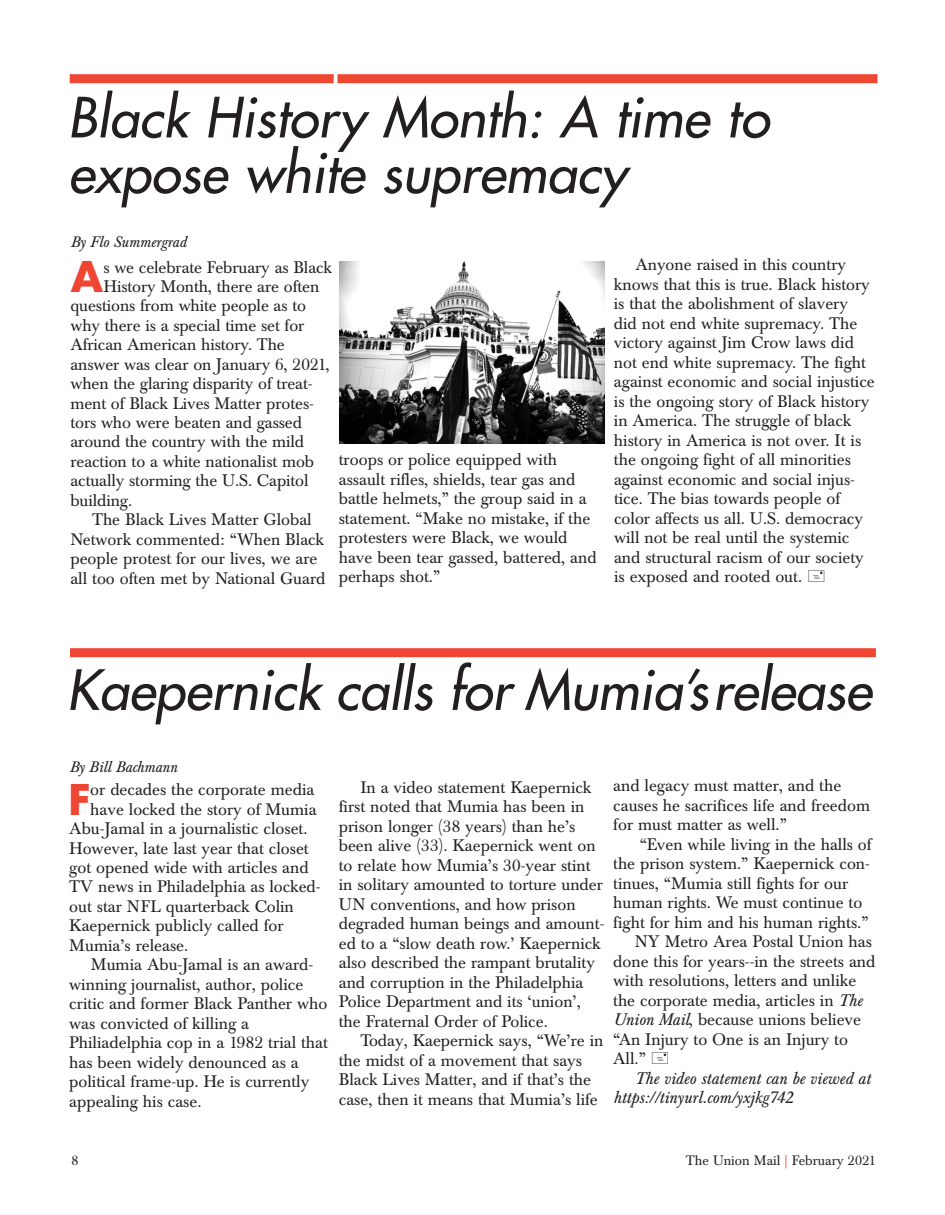
<style>
.page{position:relative;width:945px;height:1215px;background:#fff}
.page>*{position:absolute;margin:0;border:0;box-sizing:border-box;transform-origin:0 0}
.t1{font:italic 54px/55.5px "Futura";color:#231f20}
.t2{font:700 41.25px "Futura";color:#ef4633}
.t3{font:16.5px/19.5px "Baskerville BE";color:#231f20}
.t4{font:italic 16.5px/19.5px "Baskerville BE";color:#231f20}
.t5{font:italic 15px "Baskerville BE";color:#231f20}
.t6{font:13.5px "Baskerville BE";color:#231f20}
.s1{font-style:italic}
.s2{color:#ef4633}
</style>
<div class="page">
<div style="left:338px;top:74px;width:540px;height:9px;background:#ef4633"></div>
<div style="left:70px;top:74px;width:264px;height:9px;background:#ef4633"></div>
<div style="left:70px;top:648px;width:806px;height:9px;background:#ef4633"></div>
<img style="left:340px;top:262px;width:265px;height:181px">
<h1 class="t1" style="left:68px;top:93px;width:703px">Black History Month: A time to expose white supremacy</h1>
<p class="t5" style="left:70px;top:236px;width:117px">By Flo Summergrad</p>
<h2 class="t2" style="left:71px;top:247px;width:35px">A</h2>
<p class="t3" style="left:103px;top:259px;width:230px">s we celebrate February as Black</p>
<p class="t3" style="left:103px;top:278px;width:217px">History Month, there are often</p>
<p class="t3" style="left:70px;top:298px;width:237px">questions from white people as to</p>
<p class="t3" style="left:70px;top:317px;width:235px">why there is a special time set for</p>
<p class="t3" style="left:70px;top:337px;width:216px">African American history. The</p>
<p class="t3" style="left:70px;top:356px;width:261px">answer was clear on January 6, 2021,</p>
<p class="t3" style="left:70px;top:376px;width:244px">when the glaring disparity of treat-</p>
<p class="t3" style="left:70px;top:395px;width:245px">ment of Black Lives Matter protes-</p>
<p class="t3" style="left:70px;top:414px;width:233px">tors who were beaten and gassed</p>
<p class="t3" style="left:70px;top:434px;width:235px">around the country with the mild</p>
<p class="t3" style="left:70px;top:453px;width:245px">reaction to a white nationalist mob</p>
<p class="t3" style="left:70px;top:473px;width:240px">actually storming the U.S. Capitol</p>
<p class="t3" style="left:70px;top:492px;width:63px">building.</p>
<p class="t3" style="left:92px;top:512px;width:221px">The Black Lives Matter Global</p>
<p class="t3" style="left:70px;top:531px;width:255px">Network commented: “When Black</p>
<p class="t3" style="left:70px;top:551px;width:249px">people protest for our lives, we are</p>
<p class="t3" style="left:70px;top:570px;width:257px">all too often met by National Guard</p>
<p class="t3" style="left:339px;top:452px;width:259px">troops or police equipped with assault rifles, shields, tear gas and battle helmets,” the group said in a statement. “Make no mistake, if the protesters were Black, we would have been tear gassed, battered, and perhaps shot.”</p>
<p class="t3" style="left:614px;top:257px;width:263px;text-indent:22px">Anyone raised in this country knows that this is true. Black history is that the abolishment of slavery did not end white supremacy. The victory against Jim Crow laws did not end white supremacy. The fight against economic and social injustice is the ongoing story of Black history in America. The struggle of black history in America is not over. It is the ongoing fight of all minorities against economic and social injus&shy;tice. The bias towards people of color affects us all. U.S. democracy will not be real until the systemic and structural racism of our society is exposed and rooted out.</p>
<h1 class="t1" style="left:66px;top:666px;width:806px">Kaepernick calls for Mumia’srelease</h1>
<p class="t5" style="left:70px;top:761px;width:109px">By Bill Bachmann</p>
<h2 class="t2" style="left:68px;top:769px;width:24px">F</h2>
<p class="t3" style="left:90px;top:782px;width:226px">or decades the corporate media</p>
<p class="t3" style="left:90px;top:801px;width:228px">have locked the story of Mumia</p>
<p class="t3" style="left:69px;top:821px;width:240px">Abu-Jamal in a journalistic closet.</p>
<p class="t3" style="left:69px;top:840px;width:241px">However, late last year that closet</p>
<p class="t3" style="left:69px;top:859px;width:241px">got opened wide with articles and</p>
<p class="t3" style="left:69px;top:879px;width:253px">TV news in Philadelphia as locked-</p>
<p class="t3" style="left:69px;top:898px;width:226px">out star NFL quarterback Colin</p>
<p class="t3" style="left:69px;top:918px;width:216px">Kaepernick publicly called for</p>
<p class="t3" style="left:69px;top:937px;width:121px">Mumia’s release.</p>
<p class="t3" style="left:91px;top:957px;width:224px">Mumia Abu-Jamal is an award-</p>
<p class="t3" style="left:69px;top:976px;width:236px">winning journalist, author, police</p>
<p class="t3" style="left:69px;top:996px;width:259px">critic and former Black Panther who</p>
<p class="t3" style="left:69px;top:1015px;width:181px">was convicted of killing a</p>
<p class="t3" style="left:69px;top:1035px;width:260px">Philiadelphia cop in a 1982 trial that</p>
<p class="t3" style="left:69px;top:1054px;width:231px">has been widely denounced as a</p>
<p class="t3" style="left:69px;top:1074px;width:242px">political frame-up. He is currently</p>
<p class="t3" style="left:69px;top:1093px;width:134px">appealing his case.</p>
<p class="t3" style="left:339px;top:779px;width:267px;text-indent:22px">In a video statement Kaepernick first noted that Mumia has been in prison longer (38 years) than he’s been alive (33). Kaepernick went on to relate how Mumia’s 30-year stint in solitary amounted to torture under UN conventions, and how prison degraded human beings and amount&shy;ed to a “slow death row.’ Kaepernick also described the rampant brutality and corruption in the Philadelphia Police Department and its ‘union’, the Fraternal Order of Police.</p>
<p class="t3" style="left:339px;top:1033px;width:266px;text-indent:22px">Today, Kaepernick says, “We’re in the midst of a movement that says Black Lives Matter, and if that’s the case, then it means that Mumia’s life</p>
<p class="t3" style="left:613px;top:778px;width:258px">and legacy must matter, and the causes he sacrifices life and freedom for must matter as well.”</p>
<p class="t3" style="left:640px;top:836px;width:233px">“Even while living in the halls of</p>
<p class="t3" style="left:613px;top:856px;width:258px">the prison system.” Kaepernick con-</p>
<p class="t3" style="left:613px;top:875px;width:237px">tinues, “Mumia still fights for our</p>
<p class="t3" style="left:613px;top:895px;width:251px">human rights. We must continue to</p>
<p class="t3" style="left:613px;top:914px;width:257px">fight for him and his human rights.”</p>
<p class="t3" style="left:635px;top:934px;width:239px">NY Metro Area Postal Union has</p>
<p class="t3" style="left:613px;top:953px;width:264px">done this for years--in the streets and</p>
<p class="t3" style="left:613px;top:973px;width:245px">with resolutions, letters and unlike</p>
<p class="t3" style="left:613px;top:992px;width:251px">the corporate media, articles in <span class="s1">The</span></p>
<p class="t3" style="left:613px;top:1012px;width:249px"><span class="s1">Union Mail</span>, because unions believe</p>
<p class="t3" style="left:613px;top:1031px;width:236px">“An Injury to One is an Injury to</p>
<p class="t3" style="left:613px;top:1051px;width:34px">All.”</p>
<p class="t4" style="left:613px;top:1070px;width:259px;text-indent:22px">The video statement can be viewed at https://tinyurl.com/yxjkg742</p>
<p class="t6" style="left:71px;top:1155px;width:9px">8</p>
<p class="t6" style="left:686px;top:1155px;width:191px">The Union Mail <span class="s2">|</span> February 2021</p>
</div>
